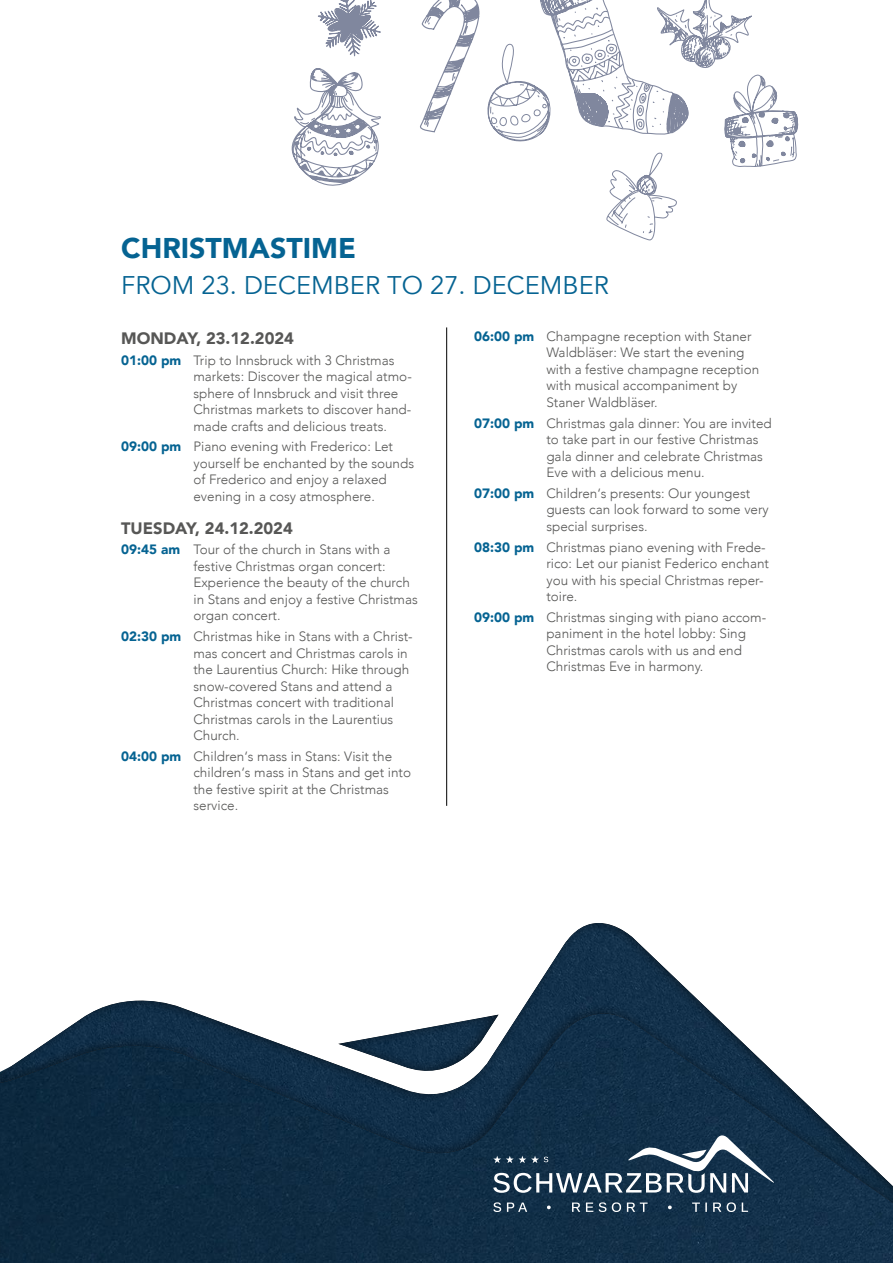
<style>
.page{position:relative;width:893px;height:1263px;background:#fff}
.page>*{position:absolute;margin:0;border:0;box-sizing:border-box;transform-origin:0 0}
.t1{font:900 28.5px "Avenir";color:#056392}
.t2{font:25.5px "Avenir";color:#056392}
.t3{font:900 16.5px "Avenir";color:#575756}
.t4{font:300 13.5px/16.5px "Avenir";color:#575756}
.s1{font-weight:900;color:#056392}
</style>
<div class="page">
<img style="left:0;top:1229px;width:893px;height:34px">
<div style="left:0;top:916px;width:893px;height:313px;background:#000;opacity:.5"></div>
<svg style="left:493px;top:1202px;width:255px;height:10px;background:#3a5368"></svg>
<svg style="left:493px;top:1132px;width:285px;height:61px;background:#3d556a"></svg>
<svg style="left:291px;top:0;width:90px;height:186px"></svg>
<svg style="left:420px;top:0;width:378px;height:241px"></svg>
<hr style="left:446px;top:327px;width:1px;height:479px;background:#000">
<h1 class="t1" style="left:121px;top:224px;width:236px">CHRISTMASTIME</h1>
<h2 class="t2" style="left:121px;top:270px;width:489px">FROM 23. DECEMBER TO 27. DECEMBER</h2>
<p class="t3" style="left:121px;top:324px;width:174px">MONDAY, 23.12.2024</p>
<p class="t4" style="left:193px;top:352px;width:220px;text-indent:-72px"><span class="s1">01:00 pm</span> Trip to Innsbruck with 3 Christmas markets: Discover the magical atmo&shy;sphere of Innsbruck and visit three Christmas markets to discover hand&shy;made crafts and delicious treats.</p>
<p class="t4" style="left:193px;top:439px;width:222px;text-indent:-72px"><span class="s1">09:00 pm</span> Piano evening with Frederico: Let yourself be enchanted by the sounds of Frederico and enjoy a relaxed evening in a cosy atmosphere.</p>
<p class="t3" style="left:121px;top:514px;width:173px">TUESDAY, 24.12.2024</p>
<p class="t4" style="left:193px;top:541px;width:226px;text-indent:-72px"><span class="s1">09:45 am</span> Tour of the church in Stans with a festive Christmas organ concert:<br>Experience the beauty of the church in Stans and enjoy a festive Christmas organ concert.</p>
<p class="t4" style="left:193px;top:628px;width:221px;text-indent:-72px"><span class="s1">02:30 pm</span> Christmas hike in Stans with a Christ&shy;mas concert and Christmas carols in the Laurentius Church: Hike through snow-covered Stans and attend a<br>Christmas concert with traditional<br>Christmas carols in the Laurentius<br>Church.</p>
<p class="t4" style="left:193px;top:748px;width:219px;text-indent:-72px"><span class="s1">04:00 pm</span> Children‘s mass in Stans: Visit the children‘s mass in Stans and get into the festive spirit at the Christmas service.</p>
<p class="t4" style="left:546px;top:328px;width:214px;text-indent:-72px"><span class="s1">06:00 pm</span> Champagne reception with Staner<br>Waldbläser: We start the evening with a festive champagne reception with musical accompaniment by<br>Staner Waldbläser.</p>
<p class="t4" style="left:546px;top:415px;width:227px;text-indent:-72px"><span class="s1">07:00 pm</span> Christmas gala dinner: You are invited to take part in our festive Christmas gala dinner and celebrate Christmas Eve with a delicious menu.</p>
<p class="t4" style="left:546px;top:485px;width:224px;text-indent:-72px"><span class="s1">07:00 pm</span> Children‘s presents: Our youngest guests can look forward to some very special surprises.</p>
<p class="t4" style="left:546px;top:539px;width:224px;text-indent:-72px"><span class="s1">08:30 pm</span> Christmas piano evening with Frede&shy;rico: Let our pianist Federico enchant you with his special Christmas reper&shy;toire.</p>
<p class="t4" style="left:546px;top:609px;width:221px;text-indent:-72px"><span class="s1">09:00 pm</span> Christmas singing with piano accom&shy;paniment in the hotel lobby: Sing Christmas carols with us and end Christmas Eve in harmony.</p>
</div>
